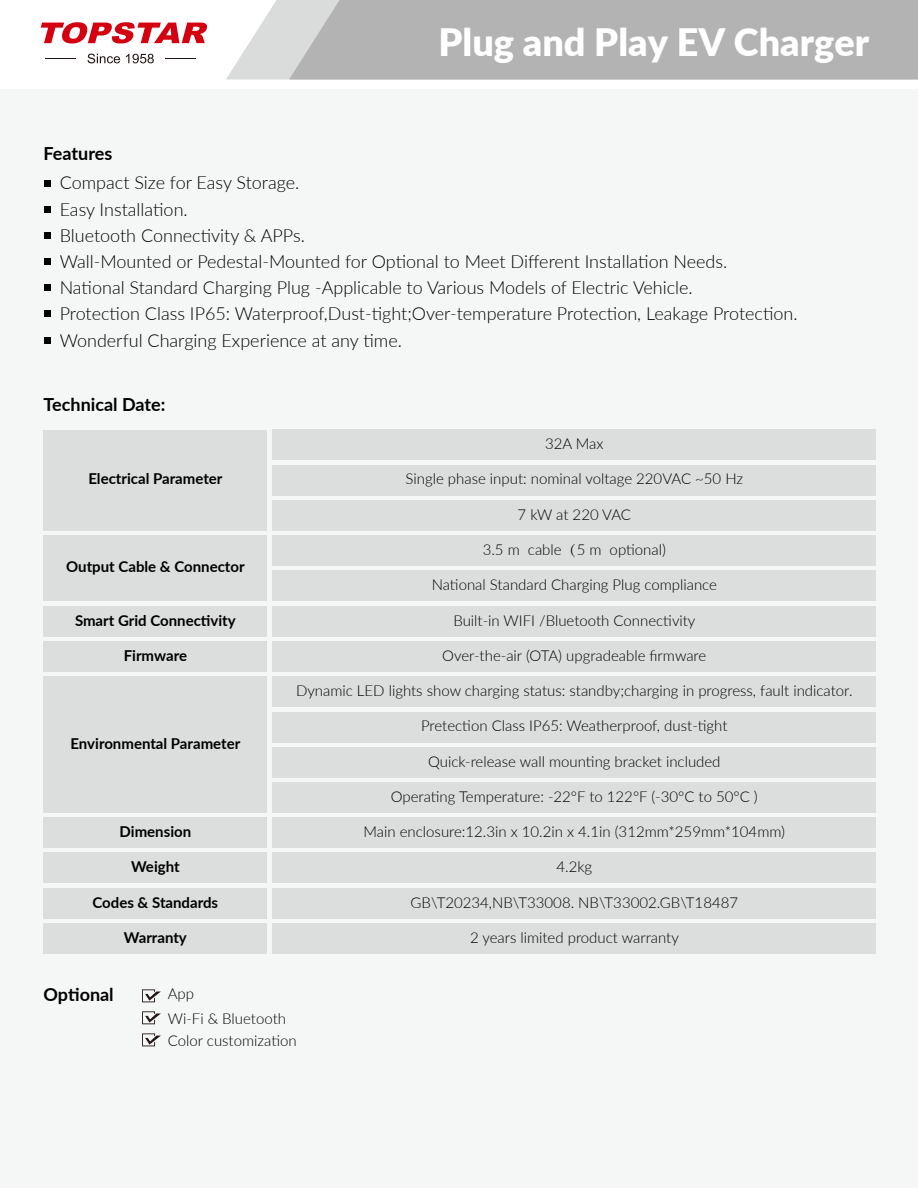
<style>
.page{position:relative;width:918px;height:1188px;background:#fff}
.page>*{position:absolute;margin:0;border:0;box-sizing:border-box;transform-origin:0 0}
.t1{font:900 37.8px "Lato";color:#fff}
.t2{font:300 18px/26.2px "Lato";color:#000}
.t3{font:700 18px "Lato";color:#000}
.t4{font:300 15px "Lato";color:#000}
.t5{font:700 15px "Lato";color:#000}
.s1{font-family:"Adobe Song Std"}
</style>
<div class="page">
<div style="left:0;top:89px;width:918px;height:1099px;background:#f5f6f6"></div>
<svg style="left:226px;top:0;width:63px;height:80px;fill:#dadbdb"></svg>
<svg style="left:41px;top:22px;width:166px;height:21px"></svg>
<hr style="left:45px;top:59px;width:31px;height:1px;background:#231815">
<hr style="left:165px;top:59px;width:31px;height:1px;background:#231815">
<svg style="left:88px;top:54px;width:32px;height:9px"></svg>
<svg style="left:126px;top:54px;width:28px;height:9px"></svg>
<div style="left:44px;top:430px;width:223px;height:100px;background:#dcdddd"></div>
<div style="left:272px;top:465px;width:604px;height:30px;background:#dcdddd"></div>
<div style="left:44px;top:535px;width:223px;height:66px;background:#dcdddd"></div>
<div style="left:44px;top:606px;width:223px;height:30px;background:#dcdddd"></div>
<div style="left:272px;top:571px;width:604px;height:30px;background:#dcdddd"></div>
<div style="left:44px;top:641px;width:223px;height:31px;background:#dcdddd"></div>
<div style="left:272px;top:641px;width:604px;height:31px;background:#dcdddd"></div>
<div style="left:272px;top:677px;width:604px;height:30px;background:#dcdddd"></div>
<div style="left:272px;top:712px;width:604px;height:30px;background:#dcdddd"></div>
<div style="left:272px;top:430px;width:604px;height:30px;background:#dcdddd"></div>
<div style="left:272px;top:535px;width:604px;height:31px;background:#dcdddd"></div>
<div style="left:272px;top:606px;width:604px;height:30px;background:#dcdddd"></div>
<div style="left:272px;top:747px;width:604px;height:30px;background:#dcdddd"></div>
<div style="left:44px;top:677px;width:223px;height:136px;background:#dcdddd"></div>
<div style="left:272px;top:783px;width:604px;height:30px;background:#dcdddd"></div>
<div style="left:44px;top:818px;width:223px;height:30px;background:#dcdddd"></div>
<div style="left:272px;top:818px;width:604px;height:30px;background:#dcdddd"></div>
<div style="left:272px;top:853px;width:604px;height:30px;background:#dcdddd"></div>
<div style="left:272px;top:888px;width:604px;height:30px;background:#dcdddd"></div>
<div style="left:44px;top:923px;width:223px;height:30px;background:#dcdddd"></div>
<div style="left:44px;top:853px;width:223px;height:30px;background:#dcdddd"></div>
<div style="left:44px;top:888px;width:223px;height:30px;background:#dcdddd"></div>
<div style="left:272px;top:923px;width:604px;height:30px;background:#dcdddd"></div>
<div style="left:289px;top:0;width:629px;height:80px;background:#b3b3b4"></div>
<div style="left:44px;top:180px;width:6px;height:7px;background:#000"></div>
<div style="left:44px;top:206px;width:6px;height:7px;background:#000"></div>
<div style="left:44px;top:232px;width:6px;height:7px;background:#000"></div>
<div style="left:44px;top:258px;width:6px;height:7px;background:#000"></div>
<div style="left:44px;top:284px;width:6px;height:7px;background:#000"></div>
<svg style="left:44px;top:311px;width:6px;height:6px"></svg>
<div style="left:44px;top:337px;width:6px;height:7px;background:#000"></div>
<div style="left:272px;top:500px;width:604px;height:30px;background:#dcdddd"></div>
<svg style="left:142px;top:989px;width:19px;height:13px"></svg>
<svg style="left:142px;top:1033px;width:19px;height:13px"></svg>
<svg style="left:142px;top:1011px;width:19px;height:13px"></svg>
<p class="t3" style="left:44px;top:140px;width:70px">Features</p>
<h1 class="t1" style="left:439px;top:14px;width:432px">Plug and Play EV Charger</h1>
<p class="t2" style="left:60px;top:169px;width:739px">Compact Size for Easy Storage.<br>Easy Installation.<br>Bluetooth Connectivity &amp; APPs.<br>Wall-Mounted or Pedestal-Mounted for Optional to Meet Different Installation Needs.<br>National Standard Charging Plug -Applicable to Various Models of Electric Vehicle.<br>Protection Class IP65: Waterproof,Dust-tight;Over-temperature Protection, Leakage Protection.<br>Wonderful Charging Experience at any time.</p>
<p class="t3" style="left:44px;top:392px;width:123px">Technical Date:</p>
<p class="t5" style="left:88px;top:468px;width:136px">Electrical Parameter</p>
<p class="t5" style="left:66px;top:556px;width:180px">Output Cable &amp; Connector</p>
<p class="t5" style="left:75px;top:609px;width:162px">Smart Grid Connectivity</p>
<p class="t5" style="left:124px;top:644px;width:65px">Firmware</p>
<p class="t5" style="left:71px;top:732px;width:171px">Environmental Parameter</p>
<p class="t5" style="left:120px;top:820px;width:73px">Dimension</p>
<p class="t4" style="left:545px;top:434px;width:60px">32A Max</p>
<p class="t4" style="left:406px;top:469px;width:339px">Single phase input: nominal voltage 220VAC ~50 Hz</p>
<p class="t4" style="left:518px;top:504px;width:115px">7 kW at 220 VAC</p>
<p class="t4" style="left:483px;top:539px;width:185px">3.5 m cable<span class="s1">（</span>5 m optional)</p>
<p class="t4" style="left:432px;top:574px;width:287px">National Standard Charging Plug compliance</p>
<p class="t4" style="left:453px;top:610px;width:244px">Built-in WIFI /Bluetooth Connectivity</p>
<p class="t4" style="left:442px;top:645px;width:266px">Over-the-air (OTA) upgradeable firmware</p>
<p class="t4" style="left:296px;top:680px;width:558px">Dynamic LED lights show charging status: standby;charging in progress, fault indicator.</p>
<p class="t4" style="left:421px;top:716px;width:308px">Pretection Class IP65: Weatherproof, dust-tight</p>
<p class="t4" style="left:428px;top:751px;width:294px">Quick-release wall mounting bracket included</p>
<p class="t4" style="left:391px;top:786px;width:369px">Operating Temperature: -22°F to 122°F (-30°C to 50°C )</p>
<p class="t4" style="left:364px;top:821px;width:423px">Main enclosure:12.3in x 10.2in x 4.1in (312mm*259mm*104mm)</p>
<p class="t5" style="left:131px;top:856px;width:50px">Weight</p>
<p class="t4" style="left:557px;top:856px;width:37px">4.2kg</p>
<p class="t5" style="left:93px;top:891px;width:127px">Codes &amp; Standards</p>
<p class="t4" style="left:411px;top:892px;width:329px">GB\T20234,NB\T33008. NB\T33002.GB\T18487</p>
<p class="t5" style="left:124px;top:926px;width:64px">Warranty</p>
<p class="t4" style="left:470px;top:927px;width:210px">2 years limited product warranty</p>
<p class="t3" style="left:44px;top:981px;width:72px">Optional</p>
<p class="t4" style="left:168px;top:984px;width:28px">App</p>
<p class="t4" style="left:168px;top:1030px;width:130px">Color customization</p>
<p class="t4" style="left:168px;top:1008px;width:120px">Wi-Fi &amp; Bluetooth</p>
</div>
